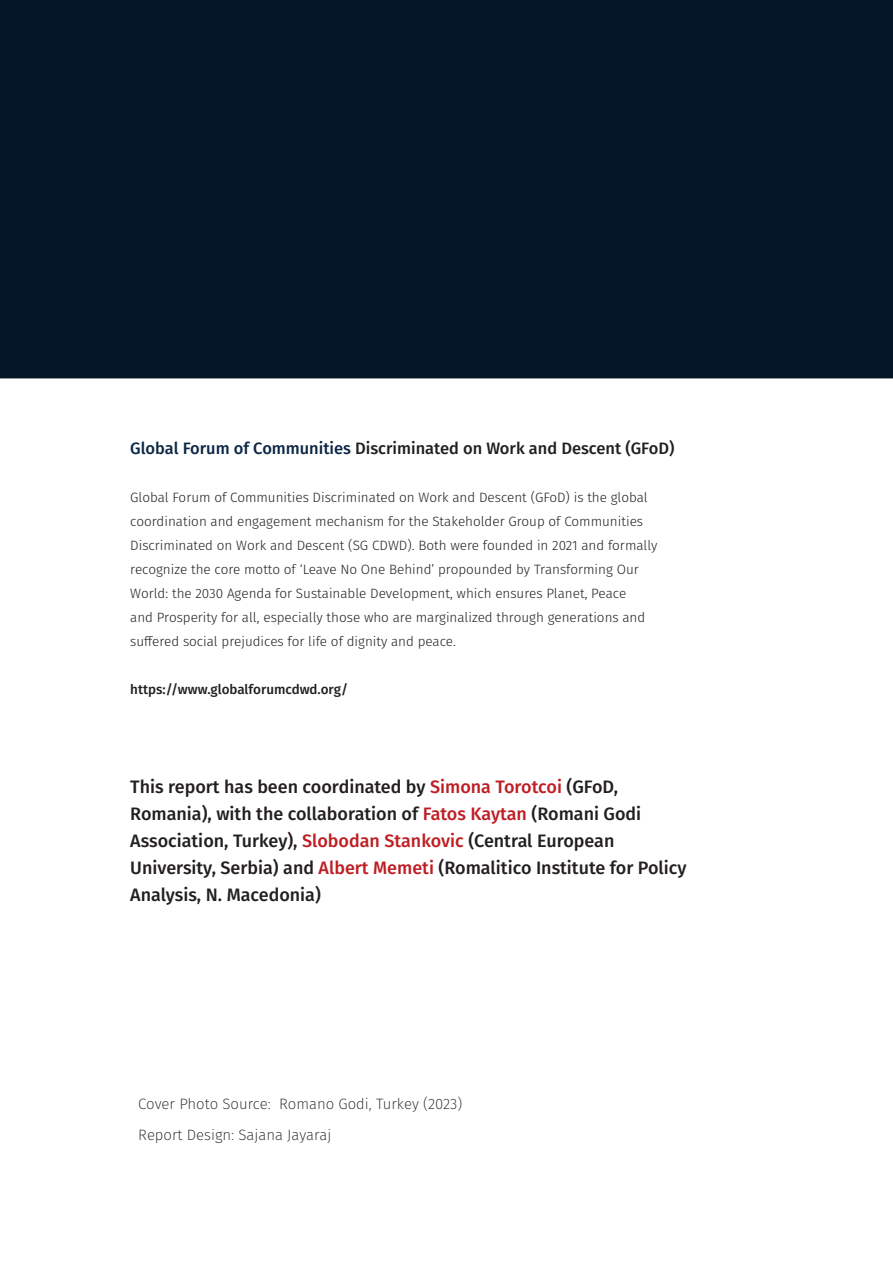
<style>
.page{position:relative;width:893px;height:1263px;background:#fff}
.page>*{position:absolute;margin:0;border:0;box-sizing:border-box;transform-origin:0 0}
.t1{font:500 18px/27px "Fira Sans";color:#231f20}
.Title_03_Left{font:500 16.5px "Fira Sans";color:#231f20}
.t2{font:200 15px "Fira Sans";color:#231f20}
.t3{font:300 13.5px/24px "Fira Sans";color:#231f20}
.t4{font:500 13.5px "Fira Sans";color:#231f20}
.s1{color:#0c2645}
.s2{color:#be1e23}
</style>
<div class="page">
<div style="left:0;top:0;width:893px;height:378px;background:#061629"></div>
<p class="Title_03_Left" style="left:130px;top:435px;width:546px"><span class="s1">Global Forum of Communities</span> Discriminated on Work and Descent (GFoD)</p>
<p class="t3" style="left:130px;top:485px;width:529px">Global Forum of Communities Discriminated on Work and Descent (GFoD) is the global coordination and engagement mechanism for the Stakeholder Group of Communities Discriminated on Work and Descent (SG CDWD). Both were founded in 2021 and formally recognize the core motto of ‘Leave No One Behind’ propounded by Transforming Our World: the 2030 Agenda for Sustainable Development, which ensures Planet, Peace<br>and Prosperity for all, especially those who are marginalized through generations and suffered social prejudices for life of dignity and peace.</p>
<p class="t4" style="left:130px;top:678px;width:219px">https://www.globalforumcdwd.org/</p>
<p class="t1" style="left:130px;top:772px;width:558px">This report has been coordinated by <span class="s2">Simona Torotcoi</span> (GFoD, Romania), with the collaboration of <span class="s2">Fatos Kaytan</span> (Romani Godi Association, Turkey), <span class="s2">Slobodan Stankovic</span> (Central European University, Serbia) and <span class="s2">Albert Memeti</span> (Romalitico Institute for Policy Analysis, N. Macedonia)</p>
<p class="t2" style="left:138px;top:1093px;width:325px">Cover Photo Source: Romano Godi, Turkey (2023)</p>
<p class="t2" style="left:138px;top:1124px;width:194px">Report Design: Sajana Jayaraj</p>
</div>
